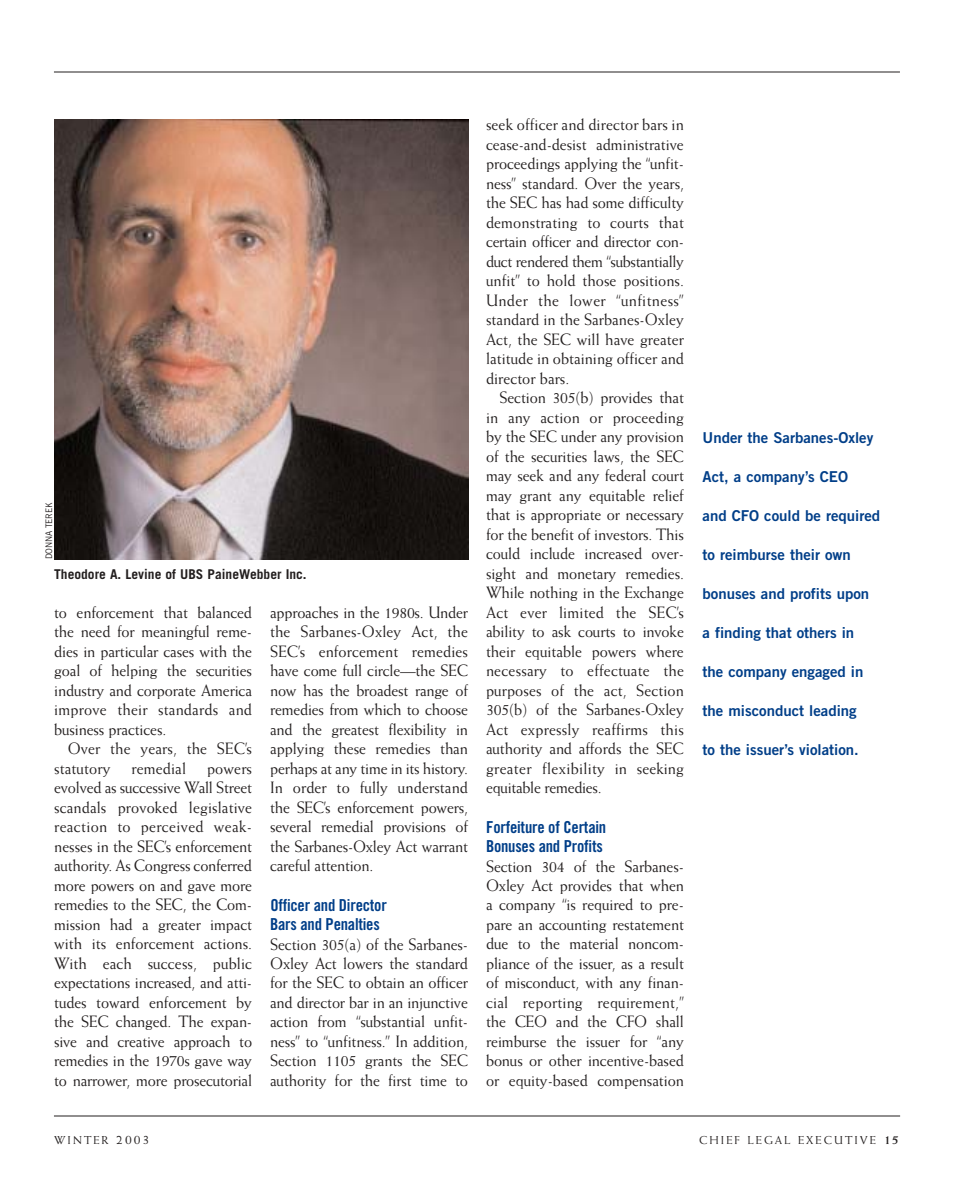
<style>
.page{position:relative;width:972px;height:1188px;background:#fff}
.page>*{position:absolute;margin:0;border:0;box-sizing:border-box;transform-origin:0 0}
.t1{font:16.5px/19.5px "Weiss";letter-spacing:-.01em;color:#231f1f;text-align:justify;scale:.95 1}
.t2{font:16.5px/19.5px "Trade Gothic Bold Cond Twenty";letter-spacing:-.015em;color:#003e88}
.t3{font:15px "Trade Gothic Bold Two";color:#003e88}
.t4{font:700 13.5px "Trade Gothic";color:#231f1f}
.t5{font:11.55px "Weiss";letter-spacing:.175em;color:#231f1f}
.t6{font:9px "Trade Gothic";letter-spacing:-.02em;color:#231f1f;scale:.95 1}
.s1{font-size:13.5px}
.s2{font-weight:700;font-size:13.5px}
</style>
<div class="page">
<hr style="left:54px;top:72px;width:846px;height:1px;background:#231f1f">
<hr style="left:54px;top:1116px;width:846px;height:1px;background:#231f1f">
<img style="left:54px;top:119px;width:414px;height:441px">
<p class="t6" style="left:46px;top:559px;width:61px;rotate:-90deg">DONNA TEREK</p>
<p class="t4" style="left:54px;top:569px;width:254px">Theodore A. Levine of UBS PaineWebber Inc.</p>
<p class="t1" style="left:54px;top:604px;width:210px">to enforcement that balanced the need for meaningful reme&shy;dies in particular cases with the goal of helping the securities industry and corporate America improve their standards and business practices.</p>
<p class="t1" style="left:54px;top:740px;width:210px;text-indent:13px">Over the years, the SEC’s statutory</p>
<p class="t1" style="left:132px;top:760px;width:59px">remedial</p>
<p class="t1" style="left:54px;top:760px;width:210px;text-indent:153px">powers evolved as successive Wall Street scandals provoked legislative reaction to perceived weak&shy;nesses in the SEC’s enforcement authority. As Congress conferred more powers on and gave more remedies to the SEC, the Com&shy;mission had a greater impact with its enforcement actions.<br>With each success, public expectations increased, and atti&shy;tudes toward enforcement by the SEC changed. The expan&shy;sive and creative approach to remedies in the 1970s gave way to narrower, more prosecutorial</p>
<p class="t1" style="left:270px;top:604px;width:210px">approaches in the 1980s. Under the Sarbanes-Oxley Act, the SEC’s enforcement remedies have come full circle—the SEC now has the broadest range of remedies from which to choose and the greatest flexibility in applying these remedies than perhaps at any time in its history.<br>In order to fully understand the SEC’s enforcement powers, several remedial provisions of the Sarbanes-Oxley Act warrant careful attention.</p>
<p class="t2" style="left:270px;top:896px;width:118px">Officer and Director<br>Bars and Penalties</p>
<p class="t1" style="left:270px;top:935px;width:210px">Section 305(a) of the Sarbanes-Oxley Act lowers the standard for the SEC to obtain an officer and director bar in an injunctive action from “substantial unfit&shy;ness” to “unfitness.” In addition, Section 1105 grants the SEC authority for the first time to</p>
<p class="t1" style="left:486px;top:116px;width:210px">seek officer and director bars in cease-and-desist administrative proceedings applying the “unfit&shy;ness” standard. Over the years, the SEC has had some difficulty demonstrating to courts that certain officer and director con&shy;duct rendered them “substantially unfit” to hold those positions.<br>Under the lower “unfitness” standard in the Sarbanes-Oxley Act, the SEC will have greater latitude in obtaining officer and director bars.</p>
<p class="t1" style="left:486px;top:389px;width:210px;text-indent:13px">Section 305(b) provides that in any action or proceeding by the SEC under any provision of the securities laws, the SEC may seek and any federal court may grant any equitable relief that is appropriate or necessary for the benefit of investors. This could include increased over&shy;sight and monetary remedies.<br>While nothing in the Exchange Act ever limited the SEC’s ability to ask courts to invoke their equitable powers where necessary to effectuate the purposes of the act, Section 305(b) of the Sarbanes-Oxley Act expressly reaffirms this authority and affords the SEC greater flexibility in seeking equitable remedies.</p>
<p class="t2" style="left:486px;top:818px;width:122px">Forfeiture of Certain<br>Bonuses and Profits</p>
<p class="t1" style="left:486px;top:857px;width:210px">Section 304 of the Sarbanes-Oxley Act provides that when a company “is required to pre&shy;pare an accounting restatement due to the material noncom&shy;pliance of the issuer, as a result of misconduct, with any finan&shy;cial reporting requirement,” the CEO and the CFO shall reimburse the issuer for “any bonus or other incentive-based or equity-based compensation</p>
<p class="t3" style="left:703px;top:432px;width:172px">Under the Sarbanes-Oxley</p>
<p class="t3" style="left:703px;top:471px;width:147px">Act, a company’s CEO</p>
<p class="t3" style="left:703px;top:510px;width:179px">and CFO could be required</p>
<p class="t3" style="left:703px;top:549px;width:150px">to reimburse their own</p>
<p class="t3" style="left:703px;top:588px;width:168px">bonuses and profits upon</p>
<p class="t3" style="left:703px;top:627px;width:153px">a finding that others in</p>
<p class="t3" style="left:703px;top:666px;width:162px">the company engaged in</p>
<p class="t3" style="left:703px;top:705px;width:156px">the misconduct leading</p>
<p class="t3" style="left:703px;top:744px;width:158px">to the issuer’s violation.</p>
<p class="t5" style="left:54px;top:1135px;width:97px">WINTER <span class="s1">2003</span></p>
<p class="t5" style="left:699px;top:1135px;width:201px">CHIEF LEGAL EXECUTIVE <span class="s2">15</span></p>
</div>
